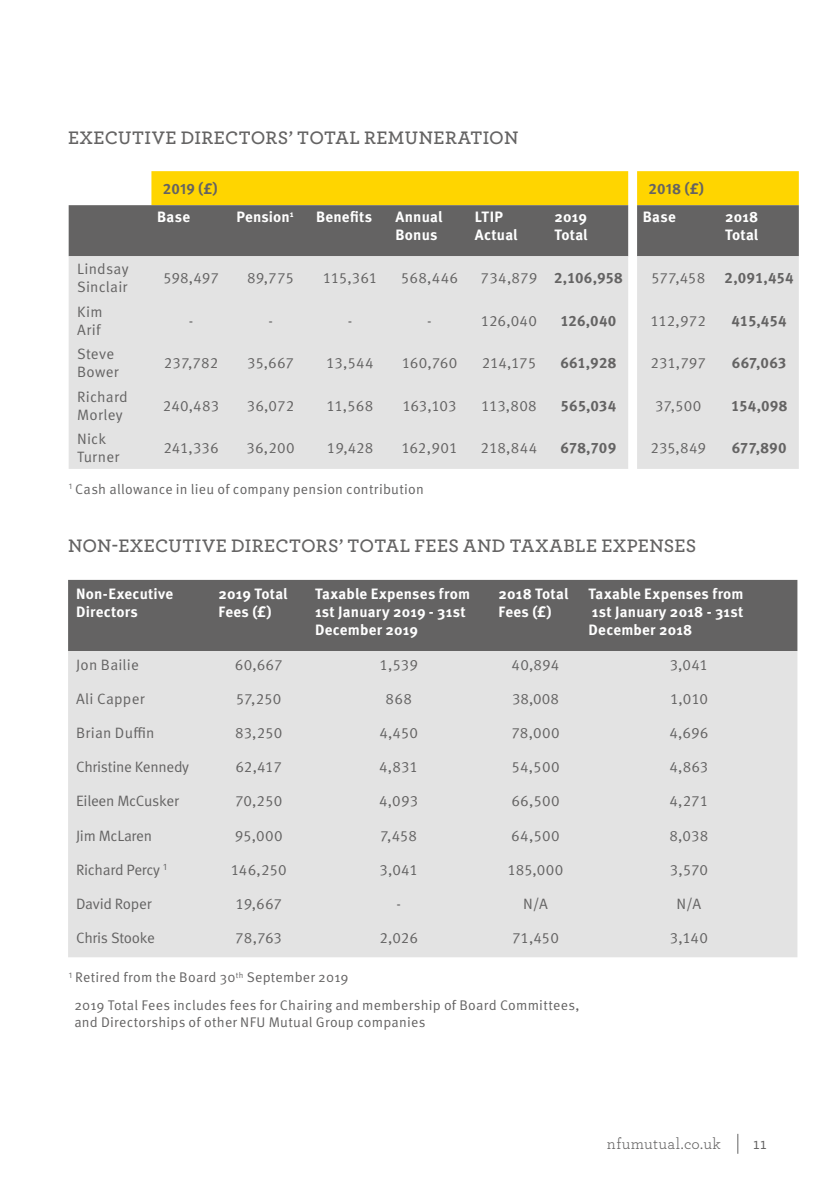
<style>
.page{position:relative;width:840px;height:1191px;background:#fff}
.page>*{position:absolute;margin:0;border:0;box-sizing:border-box;transform-origin:0 0}
.t1{font:600 19px "Archer Pro";letter-spacing:.015em;color:#646363}
.t2{font:16px "Archer Pro";letter-spacing:.025em;color:#646363}
.t3{font:500 16px "Archer Pro";color:#646363}
.t4{font:15px/18px "Meta Pro";letter-spacing:.005em;color:#646363}
.t5{font:700 15px/18px "Meta Pro";letter-spacing:.015em;color:#fff}
.t6{font:700 15px "Meta Pro";letter-spacing:.005em;color:#646363}
.t7{font:15px "Meta Pro";letter-spacing:-.02em;color:#646363}
.t8{font:14px/28.2px "Meta Pro";letter-spacing:.015em;color:#646363}
.s1{font-weight:400}
</style>
<div class="page">
<svg style="left:737px;top:1133px;width:1px;height:20px"></svg>
<svg style="left:69px;top:171px;width:558px;height:85px;background:#a2934b"></svg>
<div style="left:69px;top:256px;width:558px;height:213px;background:#e3e3e3"></div>
<svg style="left:637px;top:171px;width:161px;height:298px;background:#d0cbb3"></svg>
<div style="left:68px;top:580px;width:729px;height:71px;background:#646363"></div>
<div style="left:68px;top:651px;width:729px;height:306px;background:#e3e3e3"></div>
<p class="t1" style="left:68px;top:123px;width:451px">EXECUTIVE DIRECTORS’ TOTAL REMUNERATION</p>
<p class="t6" style="left:163px;top:179px;width:56px">2019 (£)</p>
<p class="t5" style="left:157px;top:208px;width:35px">Base</p>
<p class="t5" style="left:236px;top:208px;width:58px">Pension<sup>1</sup></p>
<p class="t5" style="left:316px;top:208px;width:58px">Benefits</p>
<p class="t5" style="left:395px;top:208px;width:48px">Annual<br>Bonus</p>
<p class="t5" style="left:474px;top:208px;width:44px">LTIP<br>Actual</p>
<p class="t5" style="left:554px;top:208px;width:35px">2019<br>Total</p>
<p class="t4" style="left:77px;top:260px;width:53px">Lindsay<br>Sinclair</p>
<p class="t4" style="left:163px;top:269px;width:57px">598,497</p>
<p class="t4" style="left:247px;top:269px;width:48px">89,775</p>
<p class="t4" style="left:322px;top:269px;width:56px">115,361</p>
<p class="t4" style="left:400px;top:269px;width:59px">568,446</p>
<p class="t6" style="left:480px;top:268px;width:144px"><span class="s1">734,879</span> 2,106,958</p>
<p class="t4" style="left:77px;top:303px;width:27px">Kim<br>Arif</p>
<p class="t4" style="left:189px;top:312px;width:6px">-</p>
<p class="t4" style="left:268px;top:312px;width:6px">-</p>
<p class="t4" style="left:347px;top:312px;width:6px">-</p>
<p class="t4" style="left:427px;top:312px;width:6px">-</p>
<p class="t4" style="left:480px;top:312px;width:58px">126,040</p>
<p class="t6" style="left:560px;top:311px;width:58px">126,040</p>
<p class="t4" style="left:77px;top:345px;width:43px">Steve<br>Bower</p>
<p class="t4" style="left:164px;top:354px;width:56px">237,782</p>
<p class="t4" style="left:247px;top:354px;width:48px">35,667</p>
<p class="t4" style="left:326px;top:354px;width:49px">13,544</p>
<p class="t4" style="left:401px;top:354px;width:57px">160,760</p>
<p class="t4" style="left:481px;top:354px;width:56px">214,175</p>
<p class="t6" style="left:560px;top:353px;width:57px">661,928</p>
<p class="t4" style="left:77px;top:388px;width:52px">Richard<br>Morley</p>
<p class="t4" style="left:163px;top:397px;width:58px">240,483</p>
<p class="t4" style="left:247px;top:397px;width:49px">36,072</p>
<p class="t4" style="left:326px;top:397px;width:48px">11,568</p>
<p class="t4" style="left:402px;top:397px;width:56px">163,103</p>
<p class="t4" style="left:481px;top:397px;width:57px">113,808</p>
<p class="t6" style="left:560px;top:396px;width:57px">565,034</p>
<p class="t4" style="left:77px;top:430px;width:44px">Nick<br>Turner</p>
<p class="t4" style="left:163px;top:439px;width:57px">241,336</p>
<p class="t4" style="left:246px;top:439px;width:50px">36,200</p>
<p class="t4" style="left:326px;top:439px;width:48px">19,428</p>
<p class="t4" style="left:401px;top:439px;width:58px">162,901</p>
<p class="t4" style="left:480px;top:439px;width:58px">218,844</p>
<p class="t6" style="left:560px;top:438px;width:57px">678,709</p>
<p class="t8" style="left:69px;top:475px;width:356px"><sup>1</sup> Cash allowance in lieu of company pension contribution</p>
<p class="t6" style="left:648px;top:179px;width:57px">2018 (£)</p>
<p class="t5" style="left:642px;top:208px;width:35px">Base</p>
<p class="t5" style="left:724px;top:208px;width:35px">2018<br>Total</p>
<p class="t4" style="left:650px;top:269px;width:56px">577,458</p>
<p class="t6" style="left:724px;top:268px;width:71px">2,091,454</p>
<p class="t4" style="left:650px;top:312px;width:57px">112,972</p>
<p class="t6" style="left:731px;top:311px;width:57px">415,454</p>
<p class="t4" style="left:650px;top:354px;width:57px">231,797</p>
<p class="t6" style="left:731px;top:353px;width:56px">667,063</p>
<p class="t4" style="left:654px;top:397px;width:48px">37,500</p>
<p class="t6" style="left:730px;top:396px;width:58px">154,098</p>
<p class="t4" style="left:650px;top:439px;width:57px">235,849</p>
<p class="t6" style="left:731px;top:438px;width:56px">677,890</p>
<p class="t1" style="left:68px;top:531px;width:629px">NON-EXECUTIVE DIRECTORS’ TOTAL FEES AND TAXABLE EXPENSES</p>
<p class="t5" style="left:76px;top:585px;width:99px">Non-Executive<br>Directors</p>
<p class="t5" style="left:218px;top:585px;width:71px">2019 Total<br>Fees (£)</p>
<p class="t5" style="left:315px;top:585px;width:156px">Taxable Expenses from<br>1st January 2019 - 31st<br>December 2019</p>
<p class="t5" style="left:498px;top:585px;width:71px">2018 Total<br>Fees (£)</p>
<p class="t5" style="left:588px;top:585px;width:156px;text-align:justify">Taxable Expenses from 1st January 2018 - 31st December 2018</p>
<p class="t4" style="left:76px;top:656px;width:64px">Jon Bailie</p>
<p class="t4" style="left:235px;top:656px;width:49px">60,667</p>
<p class="t4" style="left:379px;top:656px;width:40px">1,539</p>
<p class="t4" style="left:511px;top:656px;width:49px">40,894</p>
<p class="t4" style="left:669px;top:656px;width:40px">3,041</p>
<p class="t4" style="left:76px;top:690px;width:70px">Ali Capper</p>
<p class="t4" style="left:236px;top:690px;width:47px">57,250</p>
<p class="t4" style="left:385px;top:690px;width:28px">868</p>
<p class="t4" style="left:512px;top:690px;width:48px">38,008</p>
<p class="t4" style="left:669px;top:690px;width:39px">1,010</p>
<p class="t4" style="left:76px;top:724px;width:80px">Brian Duffin</p>
<p class="t4" style="left:235px;top:724px;width:49px">83,250</p>
<p class="t4" style="left:379px;top:724px;width:40px">4,450</p>
<p class="t4" style="left:511px;top:724px;width:50px">78,000</p>
<p class="t4" style="left:669px;top:724px;width:40px">4,696</p>
<p class="t7" style="left:76px;top:757px;width:115px">Christine Kennedy</p>
<p class="t4" style="left:235px;top:758px;width:48px">62,417</p>
<p class="t4" style="left:379px;top:758px;width:40px">4,831</p>
<p class="t4" style="left:511px;top:758px;width:50px">54,500</p>
<p class="t4" style="left:669px;top:758px;width:41px">4,863</p>
<p class="t7" style="left:76px;top:791px;width:104px">Eileen McCusker</p>
<p class="t4" style="left:235px;top:792px;width:49px">70,250</p>
<p class="t4" style="left:379px;top:792px;width:41px">4,093</p>
<p class="t4" style="left:511px;top:792px;width:50px">66,500</p>
<p class="t4" style="left:669px;top:792px;width:40px">4,271</p>
<p class="t7" style="left:76px;top:826px;width:77px">Jim McLaren</p>
<p class="t4" style="left:235px;top:826px;width:49px">95,000</p>
<p class="t4" style="left:380px;top:826px;width:38px">7,458</p>
<p class="t4" style="left:511px;top:826px;width:50px">64,500</p>
<p class="t4" style="left:669px;top:826px;width:40px">8,038</p>
<p class="t7" style="left:76px;top:860px;width:92px">Richard Percy <sup>1</sup></p>
<p class="t4" style="left:230px;top:860px;width:58px">146,250</p>
<p class="t4" style="left:379px;top:860px;width:40px">3,041</p>
<p class="t4" style="left:507px;top:860px;width:57px">185,000</p>
<p class="t4" style="left:669px;top:860px;width:40px">3,570</p>
<p class="t7" style="left:76px;top:894px;width:77px">David Roper</p>
<p class="t4" style="left:235px;top:894px;width:48px">19,667</p>
<p class="t4" style="left:396px;top:894px;width:6px">-</p>
<p class="t4" style="left:523px;top:894px;width:26px">N/A</p>
<p class="t4" style="left:676px;top:894px;width:26px">N/A</p>
<p class="t7" style="left:76px;top:928px;width:80px">Chris Stooke</p>
<p class="t4" style="left:235px;top:929px;width:48px">78,763</p>
<p class="t4" style="left:379px;top:929px;width:40px">2,026</p>
<p class="t4" style="left:511px;top:929px;width:48px">71,450</p>
<p class="t4" style="left:669px;top:929px;width:40px">3,140</p>
<p class="t8" style="left:74px;top:963px;width:506px;text-indent:-6px"><sup>1</sup> Retired from the Board 30<sup>th</sup> September 2019<br>2019 Total Fees includes fees for Chairing and membership of Board Committees,</p>
<p class="t8" style="left:74px;top:1008px;width:352px">and Directorships of other NFU Mutual Group companies</p>
<p class="t2" style="left:606px;top:1132px;width:115px">nfumutual.co.uk</p>
<p class="t3" style="left:752px;top:1132px;width:15px">11</p>
</div>
